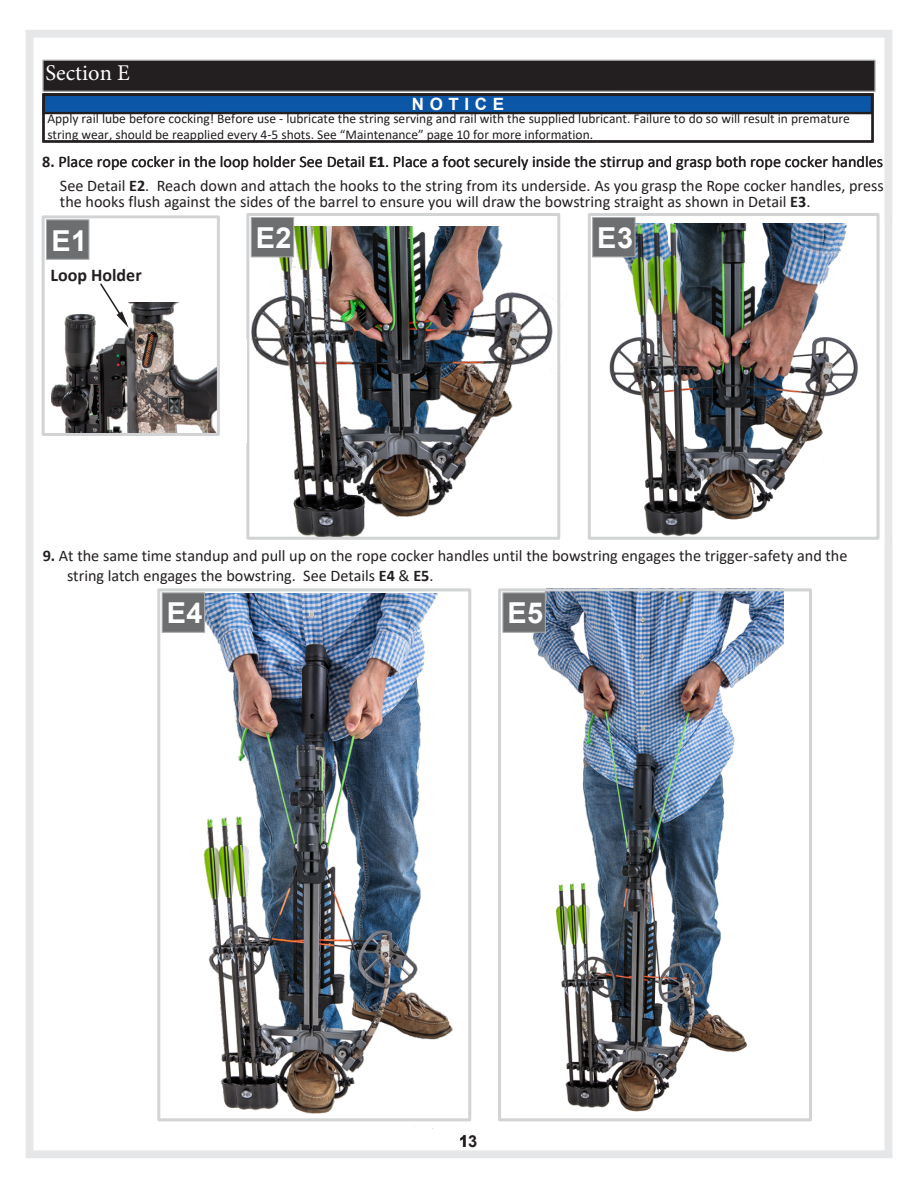
<style>
.page{position:relative;width:918px;height:1188px;background:#fff}
.page>*{position:absolute;margin:0;border:0;box-sizing:border-box;transform-origin:0 0}
.t1{font:700 28.8px "Arial";letter-spacing:.02em;color:#fff}
.t2{font:22.5px "Minion Pro";color:#fff}
.t3{font:700 18px "Calibri";color:#231f20}
.t4{font:700 16.95px "Arial";letter-spacing:.33em;color:#fff}
.t5{font:700 16.5px "Arial";color:#231f20}
.t6{font:16.2px/16.2px "Calibri";color:#231f20}
.t7{font:13.5px/16.2px "Calibri";color:#221e1f}
.s1{font-weight:700}
</style>
<div class="page">
<img style="left:250px;top:226px;width:311px;height:312px">
<img style="left:587px;top:224px;width:271px;height:314px">
<div style="left:246px;top:213px;width:314px;height:327px;border:3px solid #d1d3d4"></div>
<div style="left:251px;top:217px;width:43px;height:40px;background:#6d6e70;border:1px solid #a7a9ac"></div>
<div style="left:588px;top:213px;width:292px;height:327px;border:3px solid #d1d3d4"></div>
<div style="left:592px;top:217px;width:43px;height:40px;background:#6d6e70;border:1px solid #a7a9ac"></div>
<div style="left:26px;top:30px;width:866px;height:1128px;border:8px solid #e6e7e8"></div>
<div style="left:43px;top:60px;width:832px;height:32px;background:#231f20;border:1px solid #a7a9ac"></div>
<img style="left:194px;top:593px;width:266px;height:529px">
<img style="left:533px;top:592px;width:250px;height:520px">
<img style="left:51px;top:302px;width:165px;height:130px">
<svg style="left:89px;top:220px;width:1px;height:40px"></svg>
<svg style="left:100px;top:283px;width:29px;height:45px"></svg>
<div style="left:46px;top:219px;width:43px;height:41px;background:#6d6e70;border:1px solid #a7a9ac"></div>
<div style="left:157px;top:588px;width:314px;height:533px;border:3px solid #d1d3d4"></div>
<div style="left:162px;top:592px;width:43px;height:41px;background:#6d6e70;border:1px solid #a7a9ac"></div>
<div style="left:498px;top:588px;width:314px;height:533px;border:3px solid #d1d3d4"></div>
<div style="left:503px;top:592px;width:43px;height:41px;background:#6d6e70;border:1px solid #a7a9ac"></div>
<div style="left:42px;top:215px;width:178px;height:221px;border:3px solid #d1d3d4"></div>
<div style="left:43px;top:94px;width:830px;height:20px;background:#0b56a6;border:2px solid #231f20"></div>
<div style="left:42px;top:93px;width:832px;height:50px;border:2px solid #231f20"></div>
<h2 class="t2" style="left:46px;top:58px;width:86px">Section E</h2>
<p class="t4" style="left:412px;top:92px;width:94px">NOTICE</p>
<p class="t7" style="left:47px;top:110px;width:804px">Apply rail lube before cocking! Before use - lubricate the string serving and rail with the supplied lubricant. Failure to do so will result in premature string wear, should be reapplied every 4-5 shots. See “Maintenance” page 10 for more information.</p>
<p class="t6" style="left:42px;top:153px;width:715px"><span class="s1">8</span><span class="s1">.</span> Place rope cocker in the loop holder See Detail <span class="s1">E1</span>. Place a foot securely inside the stirrup and grasp both r</p>
<p class="t6" style="left:385px;top:153px;width:126px">. Place a foot secur</p>
<p class="t6" style="left:689px;top:153px;width:195px">asp both rope cocker handles</p>
<p class="t6" style="left:814px;top:153px;width:70px">er handles</p>
<p class="t6" style="left:60px;top:177px;width:825px">See Detail <span class="s1">E2</span>. Reach down and attach the hooks to the string from its underside. As you grasp the Rope cocker handles, press the hooks flush against the sides of the barrel to ensure you will draw the bowstring straight as shown in Detail <span class="s1">E3</span>.</p>
<h1 class="t1" style="left:256px;top:217px;width:37px">E2</h1>
<h1 class="t1" style="left:597px;top:217px;width:37px">E3</h1>
<h1 class="t1" style="left:52px;top:220px;width:37px">E1</h1>
<p class="t3" style="left:50px;top:262px;width:93px">Loop Holder</p>
<p class="t6" style="left:67px;top:545px;width:782px;line-height:20.5px;text-indent:-24px"><span class="s1">9</span><span class="s1">.</span> At the same time standup and pull up on the rope cocker handles until the bowstring engages the trigger-safety and the string latch engages the bowstring. See Details <span class="s1">E4</span> &amp; <span class="s1">E5</span>.</p>
<h1 class="t1" style="left:167px;top:593px;width:37px">E4</h1>
<h1 class="t1" style="left:508px;top:593px;width:37px">E5</h1>
<p class="t5" style="left:459px;top:1129px;width:20px">13</p>
</div>
